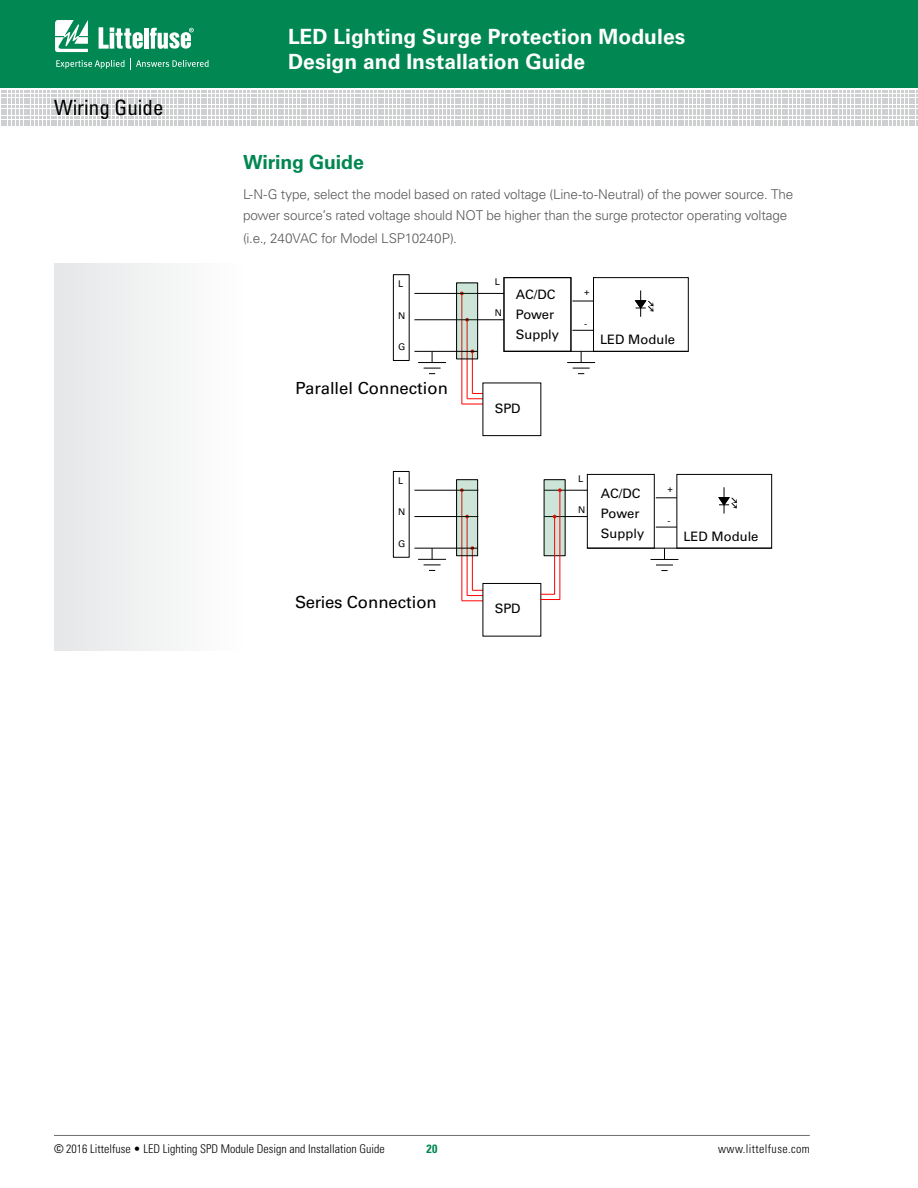
<style>
.page{position:relative;width:918px;height:1188px;background:#fff}
.page>*{position:absolute;margin:0;border:0;box-sizing:border-box;transform-origin:0 0}
.t1{font:700 21px/25.2px "Univers LT Std";letter-spacing:.005em;color:#fff}
.t2{font:condensed 21px "Univers LT Std";color:#000}
.t3{font:700 19.5px "Univers LT Std";letter-spacing:-.005em;color:#008752}
.t4{font:16.65px "Univers LT Std";color:#000}
.t5{font:300 13.5px/21px "Univers LT Std";letter-spacing:-.015em;color:#58595b}
.t6{font:13.05px/20.1px "Univers LT Std";color:#000}
.t7{font:300 condensed 12px "Univers LT Std";color:#000}
.t8{font:300 condensed 12px "Univers LT Std";letter-spacing:.03em;color:#000}
.t9{font:700 condensed 12px "Univers LT Std";color:#008752}
.t10{font:9.3px "Univers LT Std";color:#000}
.s1{font-weight:400}
</style>
<div class="page">
<div style="left:0;top:0;width:918px;height:88px;background:#008752"></div>
<svg style="left:1px;top:91px;width:917px;height:35px"></svg>
<svg style="left:55px;top:20px;width:33px;height:32px"></svg>
<hr style="left:144px;top:28px;width:4px;height:21px;background:#fff">
<svg style="left:150px;top:28px;width:44px;height:21px"></svg>
<svg style="left:99px;top:27px;width:44px;height:22px"></svg>
<svg style="left:56px;top:58px;width:153px;height:11px"></svg>
<hr style="left:54px;top:1135px;width:756px;height:1px;background:#6d6e71">
<svg style="left:462px;top:393px;width:20px;height:12px"></svg>
<div style="left:393px;top:274px;width:17px;height:87px;border:1px solid #000"></div>
<svg style="left:418px;top:352px;width:28px;height:22px"></svg>
<hr style="left:461px;top:293px;width:1px;height:111px;background:#f00">
<hr style="left:467px;top:320px;width:1px;height:79px;background:#f00">
<hr style="left:472px;top:351px;width:1px;height:42px;background:#f00">
<hr style="left:414px;top:319px;width:90px;height:1px;background:#000">
<hr style="left:414px;top:293px;width:90px;height:1px;background:#000">
<svg style="left:458px;top:284px;width:18px;height:73px"></svg>
<div style="left:456px;top:282px;width:22px;height:77px;border:1px solid #000"></div>
<svg style="left:572px;top:330px;width:21px;height:1px"></svg>
<svg style="left:572px;top:301px;width:21px;height:1px"></svg>
<div style="left:504px;top:277px;width:67px;height:75px;border:1px solid #000"></div>
<div style="left:593px;top:277px;width:96px;height:75px;border:1px solid #000"></div>
<svg style="left:634px;top:290px;width:20px;height:27px"></svg>
<hr style="left:414px;top:351px;width:64px;height:1px;background:#000">
<hr style="left:504px;top:351px;width:184px;height:1px;background:#000">
<svg style="left:567px;top:351px;width:28px;height:23px"></svg>
<svg style="left:462px;top:590px;width:20px;height:11px"></svg>
<div style="left:393px;top:471px;width:17px;height:87px;border:1px solid #000"></div>
<svg style="left:418px;top:549px;width:28px;height:22px"></svg>
<hr style="left:461px;top:490px;width:1px;height:111px;background:#f00">
<hr style="left:467px;top:517px;width:1px;height:79px;background:#f00">
<hr style="left:472px;top:548px;width:1px;height:42px;background:#f00">
<hr style="left:414px;top:516px;width:64px;height:1px;background:#000">
<hr style="left:414px;top:490px;width:64px;height:1px;background:#000">
<hr style="left:544px;top:516px;width:43px;height:1px;background:#000">
<hr style="left:544px;top:490px;width:43px;height:1px;background:#000">
<svg style="left:458px;top:481px;width:18px;height:73px"></svg>
<div style="left:456px;top:479px;width:22px;height:77px;border:1px solid #000"></div>
<div style="left:544px;top:480px;width:21px;height:76px;background:#cde5d8"></div>
<svg style="left:656px;top:527px;width:20px;height:1px"></svg>
<svg style="left:656px;top:497px;width:20px;height:1px"></svg>
<div style="left:587px;top:474px;width:68px;height:75px;border:1px solid #000"></div>
<div style="left:676px;top:474px;width:96px;height:75px;border:1px solid #000"></div>
<svg style="left:718px;top:487px;width:19px;height:27px"></svg>
<hr style="left:414px;top:548px;width:64px;height:1px;background:#000">
<hr style="left:587px;top:548px;width:185px;height:1px;background:#000">
<svg style="left:651px;top:548px;width:27px;height:23px"></svg>
<svg style="left:540px;top:488px;width:22px;height:112px"></svg>
<div style="left:54px;top:263px;width:189px;height:387px;background:#f1f1f2"></div>
<h1 class="t2" style="left:54px;top:94px;width:111px">Wiring Guide</h1>
<h1 class="t1" style="left:288px;top:24px;width:399px">LED Lighting Surge Protection Modules<br>Design and Installation Guide</h1>
<h2 class="t3" style="left:243px;top:150px;width:122px">Wiring Guide</h2>
<p class="t5" style="left:243px;top:184px;width:552px">L-N-G type, select the model based on rated voltage (Line-to-Neutral) of the power source. The power source’s rated voltage should NOT be higher than the surge protector operating voltage</p>
<p class="t5" style="left:243px;top:228px;width:215px">(i.e., 240VAC for Model LSP10240P).</p>
<p class="t10" style="left:398px;top:278px;width:7px">L</p>
<p class="t10" style="left:398px;top:310px;width:9px">N</p>
<p class="t10" style="left:398px;top:341px;width:9px">G</p>
<p class="t10" style="left:495px;top:276px;width:7px">L</p>
<p class="t10" style="left:495px;top:308px;width:9px">N</p>
<p class="t6" style="left:516px;top:285px;width:45px">AC/DC<br>Power<br>Supply</p>
<p class="t10" style="left:584px;top:286px;width:7px">+</p>
<p class="t10" style="left:584px;top:318px;width:5px">-</p>
<p class="t6" style="left:600px;top:330px;width:77px">LED Module</p>
<p class="t4" style="left:295px;top:378px;width:154px">Parallel Connection</p>
<p class="t10" style="left:398px;top:475px;width:7px">L</p>
<p class="t10" style="left:398px;top:507px;width:9px">N</p>
<p class="t10" style="left:398px;top:538px;width:9px">G</p>
<p class="t4" style="left:295px;top:592px;width:143px">Series Connection</p>
<p class="t6" style="left:495px;top:398px;width:27px">SPD</p>
<p class="t6" style="left:495px;top:599px;width:27px">SPD</p>
<p class="t10" style="left:578px;top:473px;width:7px">L</p>
<p class="t10" style="left:578px;top:504px;width:9px">N</p>
<p class="t6" style="left:601px;top:483px;width:45px">AC/DC<br>Power<br>Supply</p>
<p class="t10" style="left:668px;top:483px;width:7px">+</p>
<p class="t10" style="left:668px;top:515px;width:5px">-</p>
<p class="t6" style="left:683px;top:527px;width:77px">LED Module</p>
<p class="t7" style="left:54px;top:1142px;width:332px"><span class="s1">©</span> 2016 Littelfuse • LED Lighting SPD Module Design and Installation Guide</p>
<p class="t8" style="left:718px;top:1142px;width:93px">www.littelfuse.com</p>
<p class="t9" style="left:426px;top:1142px;width:13px">20</p>
</div>
